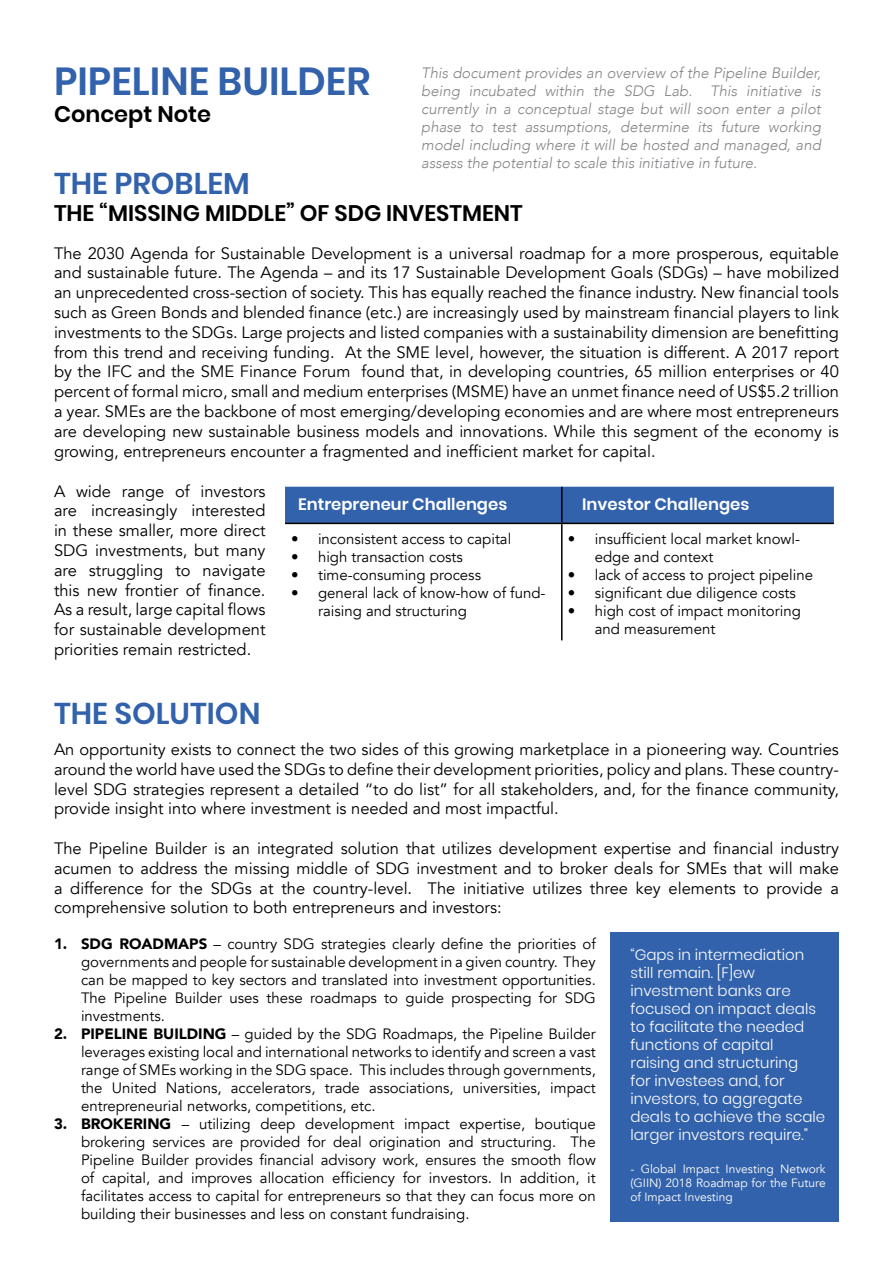
<style>
.page{position:relative;width:893px;height:1263px;background:#fff}
.page>*{position:absolute;margin:0;border:0;box-sizing:border-box;transform-origin:0 0}
.t1{font:600 39px "Poppins";color:#3262ab}
.t2{font:600 30px "Poppins";color:#3262ab}
.t3{font:600 22.5px "Poppins";color:#000}
.t4{font:16.5px/19.8px "Avenir";color:#000;text-align:justify}
.t5{font:600 16.5px "Poppins";color:#fff}
.t6{font:15px/18px "Avenir";color:#000}
.t7{font:italic 300 15px/18px "Avenir";color:#828487;text-align:justify}
.t8{font:300 15px/18px "Poppins";color:#fff}
.t9{font:12px/14.4px "Avenir";color:#fff;text-align:justify}
.s1{font-weight:900}
</style>
<div class="page">
<div style="left:285px;top:487px;width:549px;height:36px;background:#3262ab"></div>
<hr style="left:561px;top:487px;width:1px;height:36px;background:#000">
<hr style="left:285px;top:523px;width:277px;height:1px;background:#000">
<hr style="left:562px;top:523px;width:272px;height:1px;background:#000">
<hr style="left:561px;top:524px;width:1px;height:116px;background:#000">
<div style="left:610px;top:932px;width:229px;height:290px;background:#3262ab"></div>
<p class="t7" style="left:421px;top:64px;width:401px">This document provides an overview of the Pipeline Builder, being incubated within the SDG Lab. This initiative is currently in a conceptual stage but will soon enter a pilot phase to test assumptions, determine its future working model including where it will be hosted and managed, and assess the potential to scale this initiative in future.</p>
<h1 class="t1" style="left:54px;top:59px;width:318px">PIPELINE BUILDER</h1>
<h3 class="t3" style="left:54px;top:101px;width:158px">Concept Note</h3>
<h2 class="t2" style="left:54px;top:166px;width:197px">THE PROBLEM</h2>
<h3 class="t3" style="left:54px;top:200px;width:470px">THE “MISSING MIDDLE” OF SDG INVESTMENT</h3>
<p class="t4" style="left:54px;top:243px;width:787px">The 2030 Agenda for Sustainable Development is a universal roadmap for a more prosperous, equitable and sustainable future. The Agenda – and its 17 Sustainable Development Goals (SDGs) – have mobilized an unprecedented cross-section of society. This has equally reached the finance industry. New financial tools such as Green Bonds and blended finance (etc.) are increasingly used by mainstream financial players to link investments to the SDGs. Large projects and listed companies with a sustainability dimension are benefitting from this trend and receiving funding. At the SME level, however, the situation is different. A 2017 report by the IFC and the SME Finance Forum found that, in developing countries, 65 million enterprises or 40 percent of formal micro, small and medium enterprises (MSME) have an unmet finance need of US$5.2 trillion a year. SMEs are the backbone of most emerging/developing economies and are where most entrepreneurs are developing new sustainable business models and innovations. While this segment of the economy is growing, entrepreneurs encounter a fragmented and inefficient market for capital.</p>
<p class="t5" style="left:298px;top:495px;width:211px">Entrepreneur Challenges</p>
<p class="t5" style="left:582px;top:495px;width:169px">Investor Challenges</p>
<p class="t6" style="left:291px;top:530px;width:222px">• inconsistent access to capital</p>
<p class="t6" style="left:291px;top:548px;width:173px">• high transaction costs</p>
<p class="t6" style="left:291px;top:566px;width:192px">• time-consuming process</p>
<p class="t6" style="left:318px;top:584px;width:229px;text-indent:-27px">• general lack of know-how of fund&shy;raising and structuring</p>
<p class="t4" style="left:54px;top:481px;width:213px">A wide range of investors are increasingly interested in these smaller, more direct SDG investments, but many are struggling to navigate this new frontier of finance.<br>As a result, large capital flows for sustainable development priorities remain restricted.</p>
<p class="t6" style="left:595px;top:530px;width:207px;text-indent:-27px">• insufficient local market knowl&shy;edge and context</p>
<p class="t6" style="left:568px;top:566px;width:247px">• lack of access to project pipeline</p>
<p class="t6" style="left:568px;top:584px;width:230px">• significant due diligence costs</p>
<p class="t6" style="left:595px;top:602px;width:208px;text-indent:-27px">• high cost of impact monitoring and measurement</p>
<h2 class="t2" style="left:54px;top:696px;width:208px">THE SOLUTION</h2>
<p class="t4" style="left:54px;top:740px;width:786px">An opportunity exists to connect the two sides of this growing marketplace in a pioneering way. Countries around the world have used the SDGs to define their development priorities, policy and plans. These country&shy;level SDG strategies represent a detailed “to do list” for all stakeholders, and, for the finance community, provide insight into where investment is needed and most impactful.</p>
<p class="t4" style="left:54px;top:839px;width:786px">The Pipeline Builder is an integrated solution that utilizes development expertise and financial industry acumen to address the missing middle of SDG investment and to broker deals for SMEs that will make a difference for the SDGs at the country-level. The initiative utilizes three key elements to provide a comprehensive solution to both entrepreneurs and investors:</p>
<p class="t6" style="left:81px;top:935px;width:516px;text-align:justify;text-indent:-27px"><span class="s1">1. SDG ROADMAPS</span> – country SDG strategies clearly define the priorities of governments and people for sustainable development in a given country. They can be mapped to key sectors and translated into investment opportunities.<br>The Pipeline Builder uses these roadmaps to guide prospecting for SDG investments.</p>
<p class="t6" style="left:81px;top:1025px;width:516px;text-align:justify;text-indent:-27px"><span class="s1">2. PIPELINE BUILDING</span> – guided by the SDG Roadmaps, the Pipeline Builder leverages existing local and international networks to identify and screen a vast range of SMEs working in the SDG space. This includes through governments, the United Nations, accelerators, trade associations, universities, impact entrepreneurial networks, competitions, etc.</p>
<p class="t6" style="left:81px;top:1115px;width:516px;text-align:justify;text-indent:-27px"><span class="s1">3. BROKERING</span> – utilizing deep development impact expertise, boutique brokering services are provided for deal origination and structuring. The Pipeline Builder provides financial advisory work, ensures the smooth flow of capital, and improves allocation efficiency for investors. In addition, it facilitates access to capital for entrepreneurs so that they can focus more on building their businesses and less on constant fundraising.</p>
<p class="t8" style="left:630px;top:946px;width:196px">“Gaps in intermediation still remain. [F]ew investment banks are focused on impact deals to facilitate the needed functions of capital raising and structuring<br>for investees and, for investors, to aggregate deals to achieve the scale larger investors require.”</p>
<p class="t9" style="left:630px;top:1161px;width:197px">- Global Impact Investing Network (GIIN) 2018 Roadmap for the Future of Impact Investing</p>
</div>
